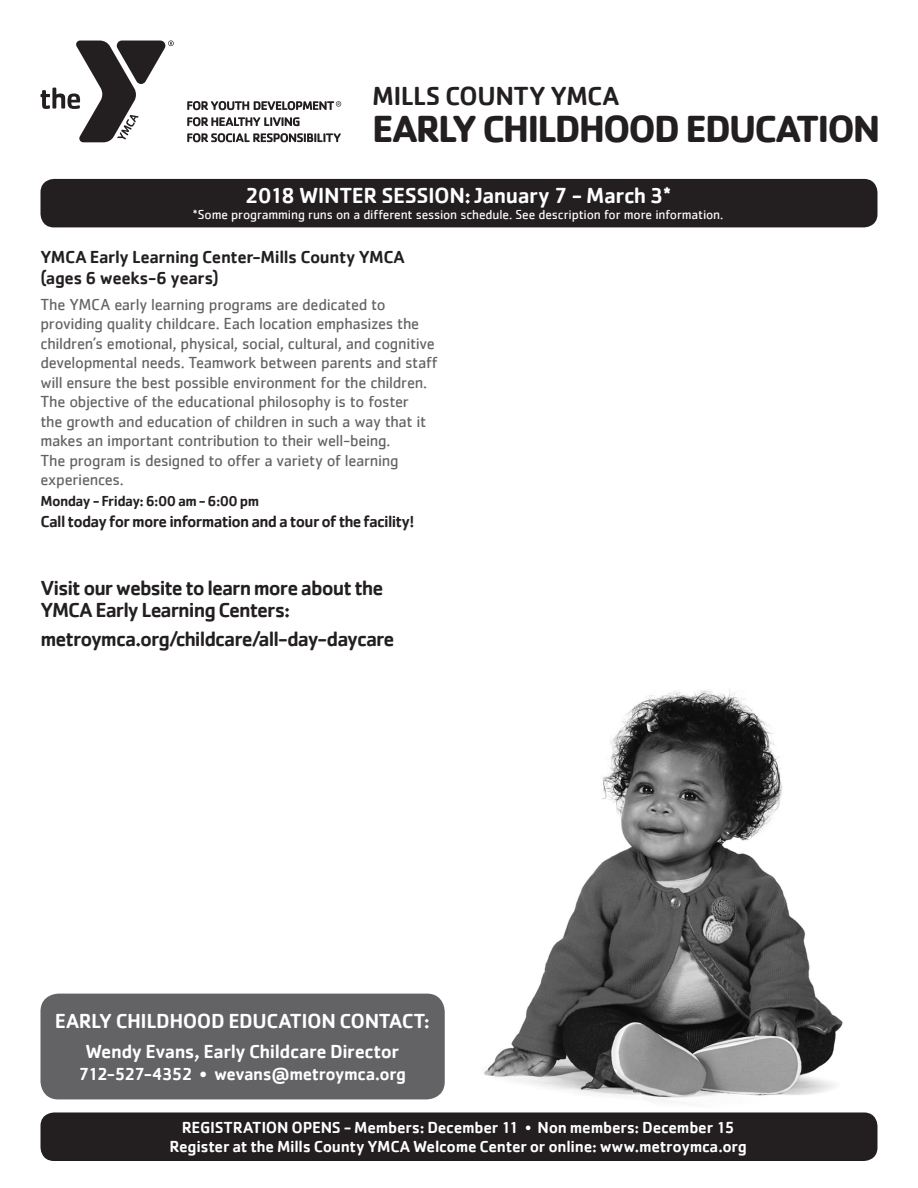
<style>
.page{position:relative;width:918px;height:1188px;background:#fff}
.page>*{position:absolute;margin:0;border:0;box-sizing:border-box;transform-origin:0 0}
.t1{font:700 39px "Cachet";letter-spacing:-.05em;color:#231f20}
.t2{font:500 27px "Cachet";letter-spacing:-.02em;color:#231f20}
.t3{font:500 22.5px "Cachet";letter-spacing:-.02em;color:#fff}
.t4{font:500 21px/22.5px "Cachet";letter-spacing:-.05em;color:#231f20}
.t5{font:500 21px "Cachet";letter-spacing:-.02em;color:#fff}
.t6{font:500 19.5px "Cachet";letter-spacing:-.02em;color:#fff}
.t7{font:500 18px/21px "Cachet";letter-spacing:-.02em;color:#231f20}
.t8{font:500 18px "Cachet";letter-spacing:-.03em;color:#fff}
.t9{font:16.5px/19.5px "Cachet";letter-spacing:-.02em;color:#636366}
.t10{font:500 16.5px/19.8px "Cachet";letter-spacing:-.015em;color:#fff;text-align:center}
.t11{font:500 16.5px "Cachet";letter-spacing:-.045em;color:#231f20}
.t12{font:500 15px "Cachet";letter-spacing:-.04em;color:#231f20}
.t13{font:13.5px "Cachet";letter-spacing:-.01em;color:#fff}
.s1{font-weight:400}
</style>
<div class="page">
<img style="left:484px;top:690px;width:359px;height:414px">
<svg style="left:41px;top:40px;width:133px;height:102px"></svg>
<svg style="left:187px;top:117px;width:113px;height:9px"></svg>
<svg style="left:187px;top:133px;width:154px;height:9px"></svg>
<svg style="left:187px;top:101px;width:154px;height:9px"></svg>
<div style="left:40px;top:1112px;width:838px;height:49px;background:#231f20;border-radius:14px"></div>
<div style="left:40px;top:179px;width:838px;height:48px;background:#231f20;border-radius:14px"></div>
<div style="left:40px;top:994px;width:405px;height:105px;background:#636366;border-radius:18px"></div>
<h2 class="t2" style="left:372px;top:79px;width:249px">MILLS COUNTY YMCA</h2>
<h1 class="t1" style="left:372px;top:104px;width:510px">EARLY CHILDHOOD EDUCATION</h1>
<h3 class="t3" style="left:245px;top:182px;width:428px">2018 WINTER SESSION: January 7 - March 3*</h3>
<p class="t13" style="left:193px;top:207px;width:532px">*Some programming runs on a different session schedule. See description for more information.</p>
<p class="t7" style="left:40px;top:246px;width:366px">YMCA Early Learning Center-Mills County YMCA (ages 6 weeks-6 years)</p>
<p class="t9" style="left:40px;top:294px;width:399px">The YMCA early learning programs are dedicated to providing quality childcare. Each location emphasizes the children’s emotional, physical, social, cultural, and cognitive developmental needs. Teamwork between parents and staff will ensure the best possible environment for the children.<br>The objective of the educational philosophy is to foster<br>the growth and education of children in such a way that it makes an important contribution to their well-being.<br>The program is designed to offer a variety of learning experiences.</p>
<p class="t12" style="left:40px;top:492px;width:220px">Monday - Friday: 6:00 am - 6:00 pm</p>
<p class="t11" style="left:40px;top:511px;width:375px">Call today for more information and a tour of the facility!</p>
<p class="t4" style="left:40px;top:576px;width:344px">Visit our website to learn more about the<br>YMCA Early Learning Centers:</p>
<p class="t4" style="left:40px;top:627px;width:356px">metroymca.org/childcare/all-day-daycare</p>
<p class="t5" style="left:55px;top:1008px;width:377px">EARLY CHILDHOOD EDUCATION CONTACT:</p>
<p class="t6" style="left:85px;top:1040px;width:315px">Wendy Evans, Early Childcare Director</p>
<p class="t8" style="left:78px;top:1063px;width:329px">712-527-4352 • wevans@metroymca.org</p>
<p class="t10" style="left:170px;top:1117px;width:579px">REGISTRATION OPENS - Members: December 11 <span class="s1">•</span> Non members: December 15<br>Register at the Mills County YMCA Welcome Center or online: www.metroymca.org</p>
</div>
